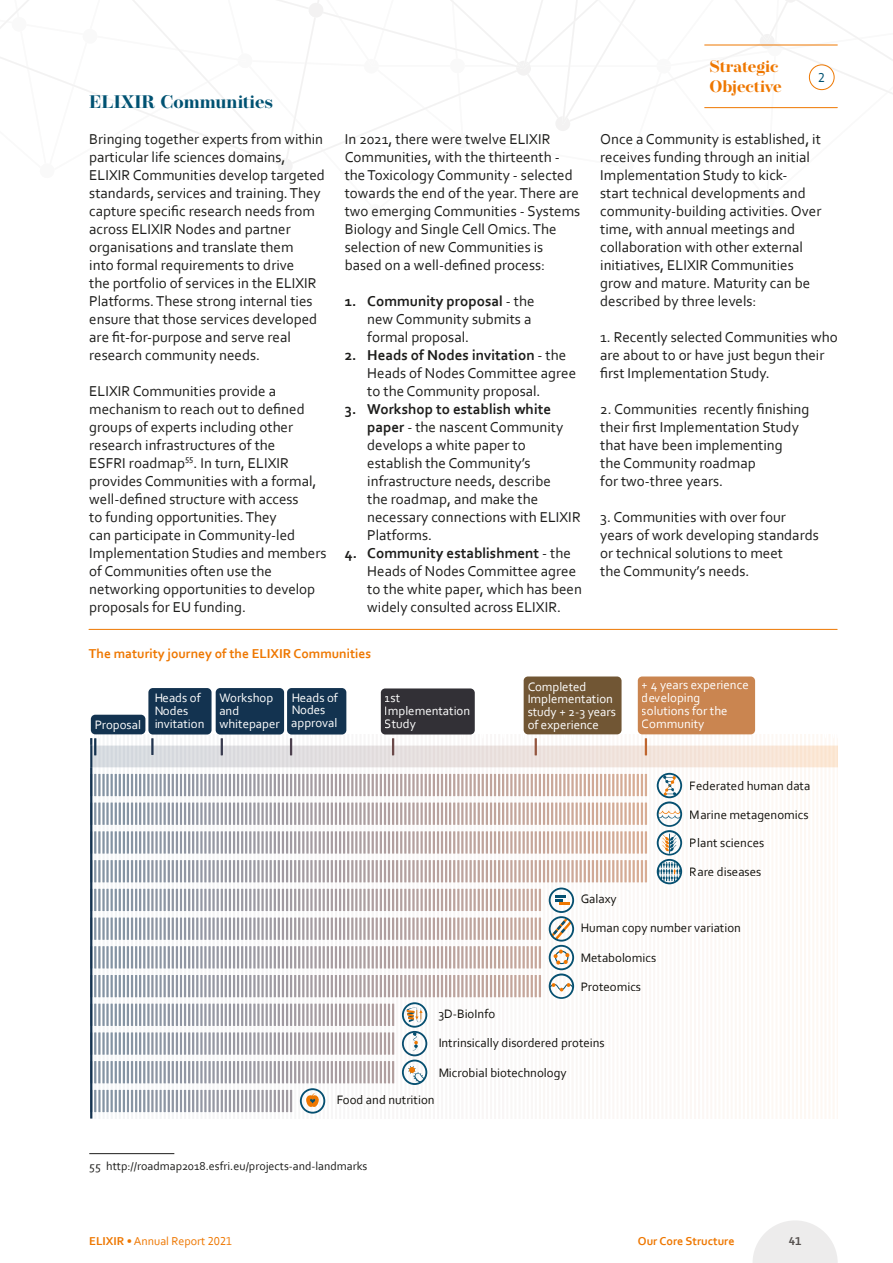
<style>
.page{position:relative;width:893px;height:1263px;background:#fff}
.page>*{position:absolute;margin:0;border:0;box-sizing:border-box;transform-origin:0 0}
.t1{font:700 18.15px "Operetta 12";color:#005272}
.t2{font:700 16.5px/19.8px "Operetta 12";letter-spacing:-.005em;color:#ee7701}
.t3{font:15px/18px "Corbel";color:#1d1d1b}
.t4{font:700 13.5px "Corbel";color:#ee7701}
.t5{font:13.5px "Corbel";color:#005272}
.t6{font:12.9px/12.8px "Corbel";color:#fff}
.t7{font:12.9px "Corbel";color:#13120e}
.t8{font:12px "Corbel";color:#1d1d1b}
.t9{font:12px "Corbel";color:#ee7701}
.t10{font:700 12px "Corbel";color:#ee7701}
.t11{font:700 12px "Corbel";color:#544f4d}
.s1{font-weight:700}
</style>
<div class="page">
<svg style="left:0;top:0;width:893px;height:173px"></svg>
<hr style="left:89px;top:629px;width:748px;height:1px;background:#ee7701">
<hr style="left:89px;top:1153px;width:85px;height:1px;background:#1d1d1b">
<div style="left:287px;top:688px;width:59px;height:46px;background:#133350;border-radius:4px"></div>
<div style="left:381px;top:688px;width:94px;height:46px;background:#323036;border-radius:4px"></div>
<div style="left:523px;top:676px;width:99px;height:58px;background:#715634;border-radius:4px"></div>
<div style="left:638px;top:676px;width:117px;height:58px;background:#ca8550;border-radius:4px"></div>
<svg style="left:90px;top:735px;width:748px;height:383px"></svg>
<div style="left:148px;top:688px;width:64px;height:46px;background:#133350;border-radius:4px"></div>
<div style="left:216px;top:688px;width:68px;height:46px;background:#133350;border-radius:4px"></div>
<div style="left:91px;top:715px;width:54px;height:19px;background:#133350;border-radius:4px"></div>
<div style="left:809px;top:64px;width:25px;height:26px;border:1px solid #ee7701;border-radius:50%"></div>
<hr style="left:705px;top:45px;width:132px;height:1px;background:#ee7701">
<hr style="left:705px;top:107px;width:132px;height:1px;background:#ee7701">
<svg style="left:753px;top:1220px;width:85px;height:43px"></svg>
<p class="t1" style="left:89px;top:91px;width:185px">ELIXIR Communities</p>
<p class="t3" style="left:89px;top:130px;width:237px">Bringing together experts from within particular life sciences domains, ELIXIR Communities develop targeted standards, services and training. They capture specific research needs from across ELIXIR Nodes and partner organisations and translate them<br>into formal requirements to drive<br>the portfolio of services in the ELIXIR Platforms. These strong internal ties ensure that those services developed are fit-for-purpose and serve real research community needs.</p>
<p class="t3" style="left:89px;top:382px;width:239px">ELIXIR Communities provide a mechanism to reach out to defined groups of experts including other research infrastructures of the<br>ESFRI roadmap<sup>55</sup>. In turn, ELIXIR provides Communities with a formal, well-defined structure with access<br>to funding opportunities. They<br>can participate in Community-led Implementation Studies and members of Communities often use the networking opportunities to develop proposals for EU funding.</p>
<p class="t3" style="left:345px;top:130px;width:237px">In 2021, there were twelve ELIXIR Communities, with the thirteenth - the Toxicology Community - selected towards the end of the year. There are two emerging Communities - Systems Biology and Single Cell Omics. The selection of new Communities is based on a well-defined process:</p>
<p class="t3" style="left:367px;top:292px;width:169px;text-indent:-22px"><span class="s1">1. Community proposal</span> - the new Community submits a formal proposal.</p>
<p class="t3" style="left:367px;top:346px;width:210px;text-indent:-22px"><span class="s1">2. Heads of Nodes invitation</span> - the<br>Heads of Nodes Committee agree to the Community proposal.</p>
<p class="t3" style="left:367px;top:400px;width:215px;text-indent:-22px"><span class="s1">3. Workshop to establish white paper</span> - the nascent Community develops a white paper to establish the Community’s infrastructure needs, describe<br>the roadmap, and make the necessary connections with ELIXIR<br>Platforms.</p>
<p class="t3" style="left:367px;top:544px;width:216px;text-indent:-22px"><span class="s1">4. Community establishment</span> - the<br>Heads of Nodes Committee agree to the white paper, which has been widely consulted across ELIXIR.</p>
<p class="t4" style="left:89px;top:645px;width:284px">The maturity journey of the ELIXIR Communities</p>
<p class="t2" style="left:709px;top:57px;width:74px">Strategic<br>Objective</p>
<p class="t5" style="left:818px;top:69px;width:8px">2</p>
<p class="t3" style="left:600px;top:130px;width:223px">Once a Community is established, it receives funding through an initial Implementation Study to kick-<br>start technical developments and community-building activities. Over time, with annual meetings and collaboration with other external initiatives, ELIXIR Communities grow and mature. Maturity can be described by three levels:</p>
<p class="t3" style="left:600px;top:328px;width:239px">1. Recently selected Communities who are about to or have just begun their first Implementation Study.</p>
<p class="t3" style="left:600px;top:400px;width:211px">2. Communities recently finishing their first Implementation Study that have been implementing<br>the Community roadmap<br>for two-three years.</p>
<p class="t3" style="left:600px;top:508px;width:220px">3. Communities with over four years of work developing standards or technical solutions to meet<br>the Community’s needs.</p>
<p class="t6" style="left:154px;top:691px;width:52px">Heads of<br>Nodes invitation</p>
<p class="t6" style="left:291px;top:690px;width:48px">Heads of<br>Nodes approval</p>
<p class="t6" style="left:385px;top:691px;width:87px">1st<br>Implementation<br>Study</p>
<p class="t6" style="left:219px;top:691px;width:55px">Workshop and</p>
<p class="t6" style="left:94px;top:718px;width:48px">Proposal</p>
<p class="t6" style="left:219px;top:717px;width:62px">whitepaper</p>
<p class="t6" style="left:527px;top:679px;width:90px">Completed<br>Implementation study + 2-3 years of experience</p>
<p class="t6" style="left:642px;top:678px;width:109px">+ 4 years experience developing solutions for the<br>Community</p>
<p class="t7" style="left:690px;top:778px;width:122px">Federated human data</p>
<p class="t7" style="left:690px;top:806px;width:120px">Marine metagenomics</p>
<p class="t7" style="left:690px;top:835px;width:76px">Plant sciences</p>
<p class="t7" style="left:690px;top:863px;width:73px">Rare diseases</p>
<p class="t7" style="left:581px;top:891px;width:38px">Galaxy</p>
<p class="t7" style="left:581px;top:920px;width:162px">Human copy number variation</p>
<p class="t7" style="left:581px;top:949px;width:77px">Metabolomics</p>
<p class="t7" style="left:581px;top:978px;width:62px">Proteomics</p>
<p class="t7" style="left:438px;top:1006px;width:58px">3D-BioInfo</p>
<p class="t7" style="left:438px;top:1035px;width:168px">Intrinsically disordered proteins</p>
<p class="t7" style="left:438px;top:1064px;width:130px">Microbial biotechnology</p>
<p class="t7" style="left:336px;top:1092px;width:100px">Food and nutrition</p>
<p class="t8" style="left:89px;top:1159px;width:280px">55 http://roadmap2018.esfri.eu/projects-and-landmarks</p>
<p class="t9" style="left:89px;top:1234px;width:145px"><span class="s1">ELIXIR</span> • Annual Report 2021</p>
<p class="t10" style="left:638px;top:1234px;width:98px">Our Core Structure</p>
<p class="t11" style="left:789px;top:1234px;width:14px">41</p>
</div>
